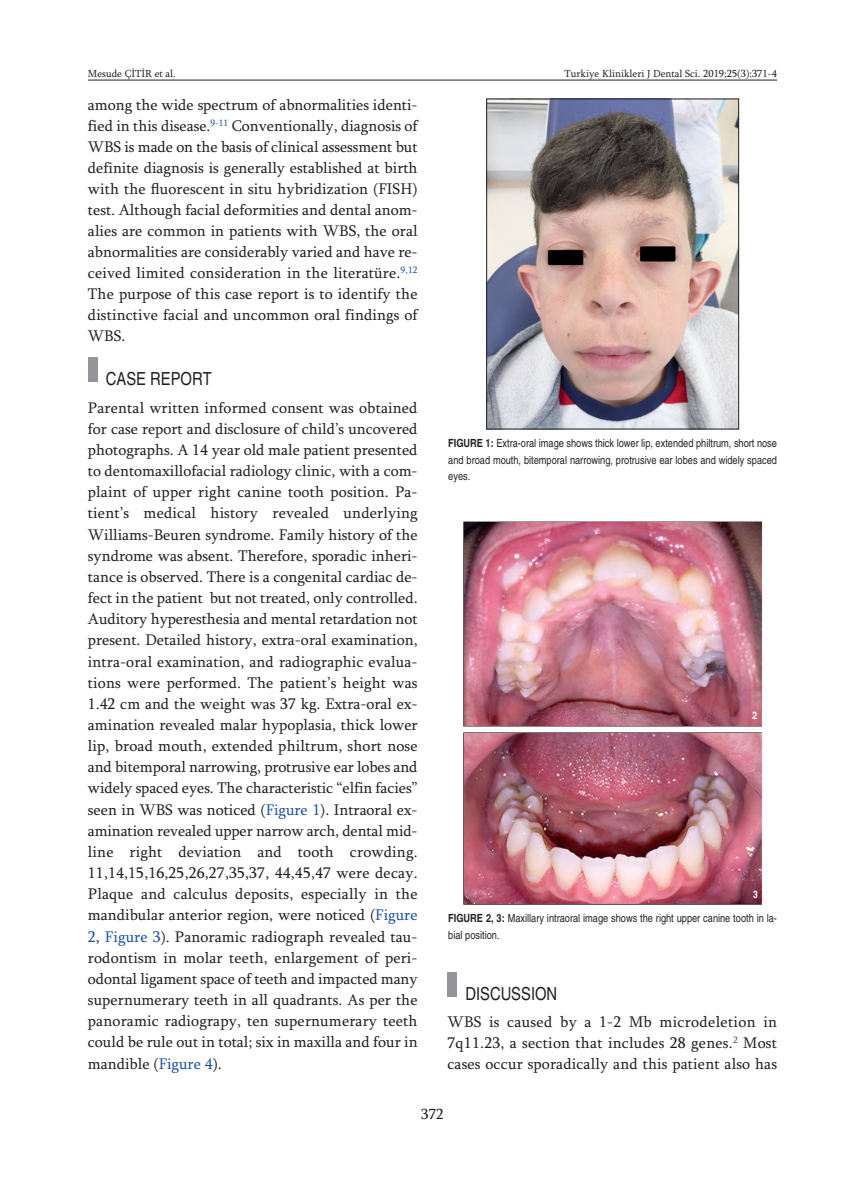
<style>
.page{position:relative;width:865px;height:1197px;background:#fff}
.page>*{position:absolute;margin:0;border:0;box-sizing:border-box;transform-origin:0 0}
.t1{font:condensed 18px "Helvetica";color:#231f20}
.t2{font:15.75px/21.1px "Sylfaen";letter-spacing:.005em;color:#231f20;text-align:justify}
.t3{font:15px "Sylfaen";color:#231f20}
.t4{font:condensed 11.25px/16.5px "Helvetica";color:#231f20;text-align:justify}
.t5{font:10.5px "Sylfaen";color:#231f20}
.t6{font:700 condensed 10.5px "Helvetica";color:#fff}
.s1{color:#1c52a4}
.s2{font-weight:700}
</style>
<div class="page">
<div style="left:447px;top:971px;width:9px;height:25px;background:#939598"></div>
<div style="left:88px;top:357px;width:9px;height:25px;background:#939598"></div>
<hr style="left:88px;top:80px;width:689px;height:1px;background:#231f20">
<img style="left:488px;top:101px;width:249px;height:326px">
<div style="left:486px;top:99px;width:253px;height:330px;border:1px solid #231f20"></div>
<img style="left:464px;top:522px;width:297px;height:203px">
<img style="left:464px;top:733px;width:297px;height:170px">
<p class="t5" style="left:88px;top:67px;width:89px">Mesude ÇİTİR et al.</p>
<p class="t5" style="left:564px;top:67px;width:214px">Turkiye Klinikleri J Dental Sci. 2019;25(3):371-4</p>
<p class="t2" style="left:88px;top:94px;width:331px">among the wide spectrum of abnormalities identi&shy;fied in this disease.<sup>9-11</sup> Conventionally, diagnosis of WBS is made on the basis of clinical assessment but definite diagnosis is generally established at birth with the fluorescent in situ hybridization (FISH) test. Although facial deformities and dental anom&shy;alies are common in patients with WBS, the oral abnormalities are considerably varied and have re&shy;ceived limited consideration in the literatüre.<sup>9,12<br></sup>The purpose of this case report is to identify the distinctive facial and uncommon oral findings of WBS.</p>
<p class="t1" style="left:106px;top:368px;width:107px">CASE REPORT</p>
<p class="t2" style="left:88px;top:396px;width:331px">Parental written informed consent was obtained for case report and disclosure of child’s uncovered photographs. A 14 year old male patient presented to dentomaxillofacial radiology clinic, with a com&shy;plaint of upper right canine tooth position. Pa&shy;tient’s medical history revealed underlying Williams-Beuren syndrome. Family history of the syndrome was absent. Therefore, sporadic inheri&shy;tance is observed. There is a congenital cardiac de&shy;fect in the patient but not treated, only controlled.<br>Auditory hyperesthesia and mental retardation not present. Detailed history, extra-oral examination, intra-oral examination, and radiographic evalua&shy;tions were performed. The patient’s height was 1.42 cm and the weight was 37 kg. Extra-oral ex&shy;amination revealed malar hypoplasia, thick lower lip, broad mouth, extended philtrum, short nose and bitemporal narrowing, protrusive ear lobes and widely spaced eyes. The characteristic “elfin facies” seen in WBS was noticed (<span class="s1">Figure 1</span>). Intraoral ex&shy;amination revealed upper narrow arch, dental mid&shy;line right deviation and tooth crowding.<br>11,14,15,16,25,26,27,35,37, 44,45,47 were decay.<br>Plaque and calculus deposits, especially in the mandibular anterior region, were noticed (<span class="s1">Figure 2</span>, <span class="s1">Figure 3</span>). Panoramic radiograph revealed tau&shy;rodontism in molar teeth, enlargement of peri&shy;odontal ligament space of teeth and impacted many supernumerary teeth in all quadrants. As per the panoramic radiograpy, ten supernumerary teeth could be rule out in total; six in maxilla and four in mandible (<span class="s1">Figure 4</span>).</p>
<p class="t4" style="left:448px;top:435px;width:330px"><span class="s2">FIGURE 1:</span> Extra-oral image shows thick lower lip, extended philtrum, short nose and broad mouth, bitemporal narrowing, protrusive ear lobes and widely spaced eyes.</p>
<p class="t6" style="left:752px;top:709px;width:6px">2</p>
<p class="t6" style="left:753px;top:887px;width:6px">3</p>
<p class="t4" style="left:448px;top:909px;width:330px"><span class="s2">FIGURE 2, 3:</span> Maxillary intraoral image shows the right upper canine tooth in la&shy;bial position.</p>
<p class="t1" style="left:465px;top:983px;width:93px">DISCUSSION</p>
<p class="t2" style="left:447px;top:1011px;width:331px">WBS is caused by a 1-2 Mb microdeletion in 7q11.23, a section that includes 28 genes.<sup>2</sup> Most cases occur sporadically and this patient also has</p>
<p class="t3" style="left:421px;top:1104px;width:24px">372</p>
</div>
